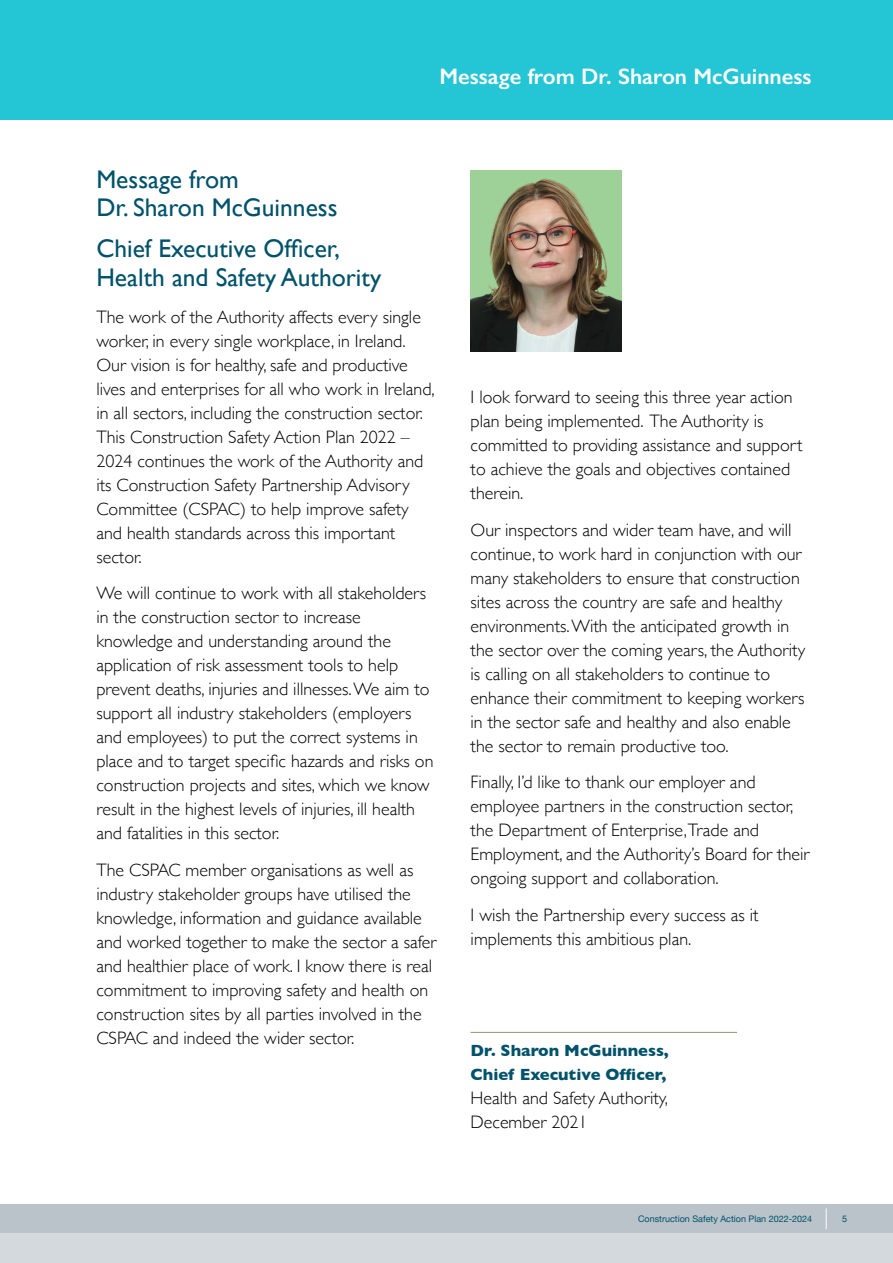
<style>
.page{position:relative;width:893px;height:1263px;background:#fff}
.page>*{position:absolute;margin:0;border:0;box-sizing:border-box;transform-origin:0 0}
.t1{font:25.5px/28.5px "Gill Sans";color:#00526b}
.t2{font:600 22.5px "Gill Sans";color:#fff}
.t3{font:300 18px/24px "Gill Sans";color:#000}
.t4{font:700 16.5px/24px "Gill Sans";color:#00526b}
.t5{font:9px "Helvetica Neue";color:#00526b}
</style>
<div class="page">
<div style="left:0;top:1204px;width:893px;height:29px;background:#b9c3c9"></div>
<div style="left:0;top:1232px;width:893px;height:31px;background:#d3d9dd"></div>
<svg style="left:826px;top:1208px;width:1px;height:21px"></svg>
<div style="left:0;top:0;width:893px;height:120px;background:#24c5d4"></div>
<img style="left:471px;top:170px;width:151px;height:181px">
<hr style="left:471px;top:1032px;width:266px;height:1px;background:#989470">
<p class="t2" style="left:439px;top:63px;width:374px">Message from Dr. Sharon McGuinness</p>
<h1 class="t1" style="left:96px;top:165px;width:243px">Message from<br>Dr. Sharon McGuinness</h1>
<h1 class="t1" style="left:96px;top:234px;width:286px">Chief Executive Officer,<br>Health and Safety Authority</h1>
<p class="t3" style="left:96px;top:304px;width:340px">The work of the Authority affects every single worker, in every single workplace, in Ireland.<br>Our vision is for healthy, safe and productive lives and enterprises for all who work in Ireland, in all sectors, including the construction sector.<br>This Construction Safety Action Plan 2022 – 2024 continues the work of the Authority and its Construction Safety Partnership Advisory Committee (CSPAC) to help improve safety and health standards across this important sector.</p>
<p class="t3" style="left:96px;top:581px;width:339px">We will continue to work with all stakeholders in the construction sector to increase knowledge and understanding around the application of risk assessment tools to help prevent deaths, injuries and illnesses. We aim to support all industry stakeholders (employers and employees) to put the correct systems in place and to target specific hazards and risks on construction projects and sites, which we know result in the highest levels of injuries, ill health and fatalities in this sector.</p>
<p class="t3" style="left:96px;top:857px;width:342px">The CSPAC member organisations as well as industry stakeholder groups have utilised the knowledge, information and guidance available and worked together to make the sector a safer and healthier place of work. I know there is real commitment to improving safety and health on construction sites by all parties involved in the CSPAC and indeed the wider sector.</p>
<p class="t3" style="left:471px;top:384px;width:334px">I look forward to seeing this three year action plan being implemented. The Authority is committed to providing assistance and support to achieve the goals and objectives contained therein.</p>
<p class="t3" style="left:471px;top:517px;width:336px">Our inspectors and wider team have, and will continue, to work hard in conjunction with our many stakeholders to ensure that construction sites across the country are safe and healthy environments. With the anticipated growth in the sector over the coming years, the Authority is calling on all stakeholders to continue to enhance their commitment to keeping workers in the sector safe and healthy and also enable the sector to remain productive too.</p>
<p class="t3" style="left:471px;top:770px;width:340px">Finally, I’d like to thank our employer and employee partners in the construction sector, the Department of Enterprise,Trade and Employment, and the Authority’s Board for their ongoing support and collaboration.</p>
<p class="t3" style="left:471px;top:902px;width:290px">I wish the Partnership every success as it implements this ambitious plan.</p>
<p class="t4" style="left:471px;top:1038px;width:200px">Dr. Sharon McGuinness,<br>Chief Executive Officer,</p>
<p class="t3" style="left:471px;top:1085px;width:199px">Health and Safety Authority,<br>December 2021</p>
<p class="t5" style="left:638px;top:1212px;width:176px">Construction Safety Action Plan 2022-2024</p>
<p class="t5" style="left:842px;top:1212px;width:7px">5</p>
</div>
